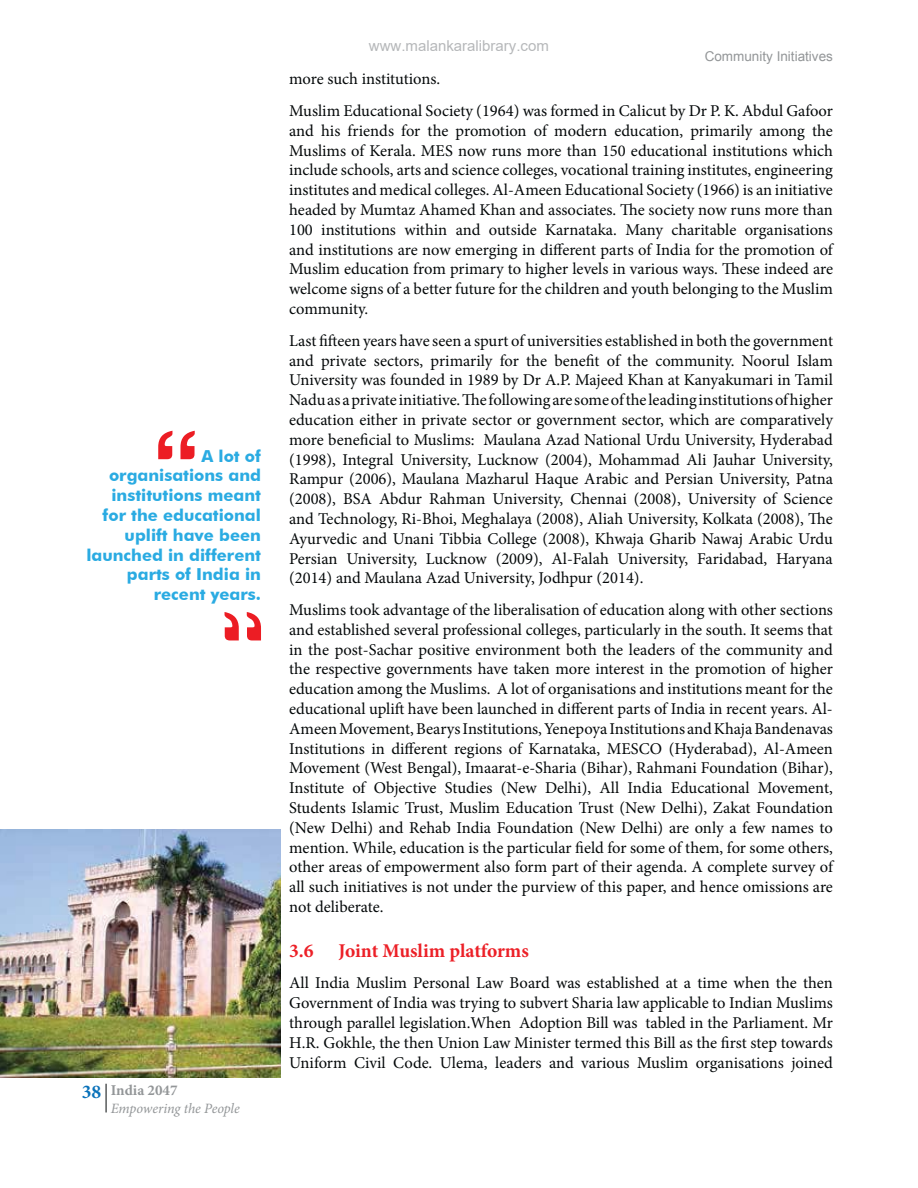
<style>
.page{position:relative;width:918px;height:1188px;background:#fff}
.page>*{position:absolute;margin:0;border:0;box-sizing:border-box;transform-origin:0 0}
.t1{font:700 19.5px "Minion Pro";color:#ec2027}
.t2{font:700 19.5px "Minion Pro";color:#0a72ba}
.t3{font:16.5px/19.8px "Minion Pro";color:#040809;text-align:justify}
.t4{font:700 16.5px/19.8px "Futura BT";color:#2aabe2;text-align:right}
.t5{font:15px "Arial";color:#b6b8ba}
.t6{font:700 15px "Minion Pro";color:#939698}
.t7{font:italic 14.25px "Minion Pro";letter-spacing:-.01em;color:#939698}
.t8{font:13.5px "Arial";color:#939698}
</style>
<div class="page">
<svg style="left:106px;top:1084px;width:1px;height:28px"></svg>
<img style="left:0;top:830px;width:281px;height:247px">
<svg style="left:225px;top:612px;width:36px;height:28px"></svg>
<svg style="left:158px;top:431px;width:37px;height:28px"></svg>
<p class="t4" style="left:86px;top:446px;width:176px">A lot of organisations and institutions meant for the educational uplift have been launched in different parts of India in recent years.</p>
<p class="t2" style="left:82px;top:1084px;width:21px">38</p>
<p class="t6" style="left:111px;top:1084px;width:68px">India 2047</p>
<p class="t7" style="left:111px;top:1102px;width:131px">Empowering the People</p>
<p class="t5" style="left:369px;top:37px;width:182px">www.malankaralibrary.com</p>
<p class="t8" style="left:705px;top:49px;width:130px">Community Initiatives</p>
<p class="t3" style="left:289px;top:65px;width:545px;line-height:31.7px">more such institutions.<br>Muslim Educational Society (1964) was formed in Calicut by Dr P. K. Abdul Gafoor</p>
<p class="t3" style="left:289px;top:122px;width:545px">and his friends for the promotion of modern education, primarily among the Muslims of Kerala. MES now runs more than 150 educational institutions which include schools, arts and science colleges, vocational training institutes, engineering institutes and medical colleges. Al-Ameen Educational Society (1966) is an initiative headed by Mumtaz Ahamed Khan and associates. The society now runs more than 100 institutions within and outside Karnataka. Many charitable organisations and institutions are now emerging in different parts of India for the promotion of Muslim education from primary to higher levels in various ways. These indeed are welcome signs of a better future for the children and youth belonging to the Muslim community.</p>
<p class="t3" style="left:289px;top:332px;width:545px">Last fifteen years have seen a spurt of universities established in both the government and private sectors, primarily for the benefit of the community. Noorul Islam University was founded in 1989 by Dr A.P. Majeed Khan at Kanyakumari in Tamil Nadu as a private initiative. The following are some of the leading institutions of higher education either in private sector or government sector, which are comparatively more beneficial to Muslims: Maulana Azad National Urdu University, Hyderabad (1998), Integral University, Lucknow (2004), Mohammad Ali Jauhar University, Rampur (2006), Maulana Mazharul Haque Arabic and Persian University, Patna (2008), BSA Abdur Rahman University, Chennai (2008), University of Science and Technology, Ri-Bhoi, Meghalaya (2008), Aliah University, Kolkata (2008), The Ayurvedic and Unani Tibbia College (2008), Khwaja Gharib Nawaj Arabic Urdu Persian University, Lucknow (2009), Al-Falah University, Faridabad, Haryana (2014) and Maulana Azad University, Jodhpur (2014).</p>
<p class="t3" style="left:289px;top:601px;width:545px">Muslims took advantage of the liberalisation of education along with other sections and established several professional colleges, particularly in the south. It seems that in the post-Sachar positive environment both the leaders of the community and the respective governments have taken more interest in the promotion of higher education among the Muslims. A lot of organisations and institutions meant for the educational uplift have been launched in different parts of India in recent years. Al-Ameen Movement, Bearys Institutions, Yenepoya Institutions and Khaja Bandenavas Institutions in different regions of Karnataka, MESCO (Hyderabad), Al-Ameen Movement (West Bengal), Imaarat-e-Sharia (Bihar), Rahmani Foundation (Bihar), Institute of Objective Studies (New Delhi), All India Educational Movement, Students Islamic Trust, Muslim Education Trust (New Delhi), Zakat Foundation (New Delhi) and Rehab India Foundation (New Delhi) are only a few names to mention. While, education is the particular field for some of them, for some others, other areas of empowerment also form part of their agenda. A complete survey of all such initiatives is not under the purview of this paper, and hence omissions are not deliberate.</p>
<p class="t1" style="left:289px;top:943px;width:26px">3.6</p>
<p class="t1" style="left:338px;top:943px;width:192px">Joint Muslim platforms</p>
<p class="t3" style="left:289px;top:975px;width:545px">All India Muslim Personal Law Board was established at a time when the then Government of India was trying to subvert Sharia law applicable to Indian Muslims through parallel legislation.When Adoption Bill was tabled in the Parliament. Mr H.R. Gokhle, the then Union Law Minister termed this Bill as the first step towards Uniform Civil Code. Ulema, leaders and various Muslim organisations joined</p>
</div>
